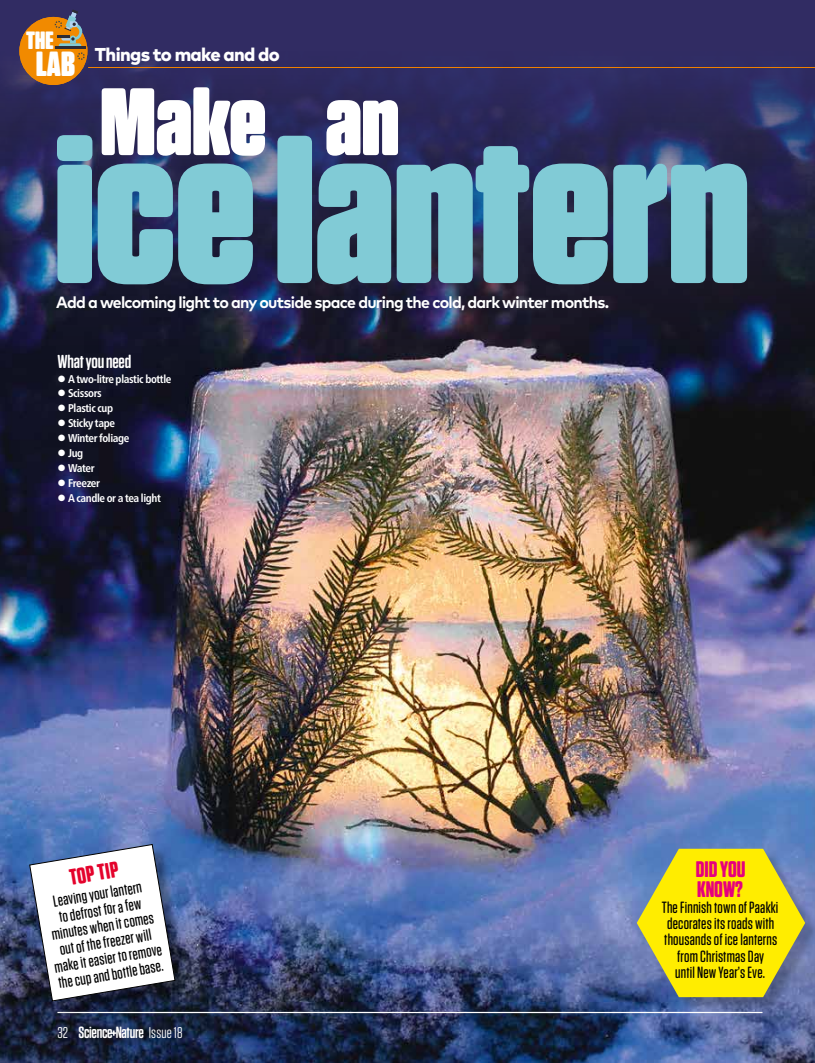
<style>
.page{position:relative;width:815px;height:1063px;background:#312c63}
.page>*{position:absolute;margin:0;border:0;box-sizing:border-box;transform-origin:0 0}
.t1{font:900 207.5px "Tungsten Rounded";color:#81cbd6;scale:1.04 1}
.t2{font:900 95.5px "Tungsten Rounded";color:#fff;scale:1.04 1}
.t3{font:900 35px "Tungsten Rounded";color:#fff}
.t4{font:900 25px "Tungsten Rounded";color:#fff}
.t5{font:700 22.5px/20px "Tungsten Rounded";color:#e6007d}
.t6{font:700 22.5px "Tungsten Rounded";color:#e4032c}
.t7{font:600 18.75px "Tungsten Rounded";letter-spacing:-.01em;color:#fff}
.t8{font:800 18.62px "Mark OT";letter-spacing:-.035em;color:#fff}
.t9{font:500 16.25px/16.2px "Tungsten Rounded";letter-spacing:.01em;color:#000;text-align:center}
.t10{font:700 16.25px "Mark OT";letter-spacing:-.045em;color:#fff}
.t11{font:600 16.25px "Tungsten Rounded";letter-spacing:-.02em;color:#fff}
.t12{font:700 condensed 11.25px "Frutiger Neue LT Pro";letter-spacing:-.03em;color:#fff}
.s1{font-weight:400;font-size:15.62px}
</style>
<div class="page">
<img style="left:0;top:24px;width:815px;height:1039px">
<hr style="left:57px;top:1012px;width:705px;height:1px;background:#fff">
<svg style="left:111px;top:1030px;width:6px;height:6px"></svg>
<hr style="left:88px;top:67px;width:727px;height:1px;background:#f08100">
<div style="left:19px;top:17px;width:68px;height:68px;background:#f18a00;border-radius:50%"></div>
<svg style="left:55px;top:10px;width:30px;height:50px"></svg>
<div style="left:640px;top:851px;width:175px;height:162px;background:#000;opacity:.22"></div>
<svg style="left:637px;top:849px;width:168px;height:148px;background:#d7d02b"></svg>
<div style="left:32px;top:846px;width:159px;height:170px;background:#000;opacity:.33"></div>
<svg style="left:29px;top:844px;width:147px;height:158px;background:#c5cbd6"></svg>
<h3 class="t4" style="left:26px;top:26px;width:29px">THE</h3>
<h3 class="t3" style="left:36px;top:44px;width:40px">LAB</h3>
<p class="t8" style="left:95px;top:42px;width:186px">Things to make and do</p>
<h2 class="t2" style="left:100px;top:67px;width:289px">Make an</h2>
<h1 class="t1" style="left:55px;top:92px;width:670px">ice lantern</h1>
<p class="t10" style="left:56px;top:292px;width:555px">Add a welcoming light to any outside space during the cold, dark winter months.</p>
<p class="t7" style="left:57px;top:351px;width:75px">What you need</p>
<p class="t12" style="left:57px;top:372px;width:116px">● A two-litre plastic bottle</p>
<p class="t12" style="left:57px;top:387px;width:46px">● Scissors</p>
<p class="t12" style="left:57px;top:402px;width:57px">● Plastic cup</p>
<p class="t12" style="left:57px;top:417px;width:59px">● Sticky tape</p>
<p class="t12" style="left:57px;top:432px;width:74px">● Winter foliage</p>
<p class="t12" style="left:57px;top:447px;width:27px">● Jug</p>
<p class="t12" style="left:57px;top:462px;width:39px">● Water</p>
<p class="t12" style="left:57px;top:477px;width:44px">● Freezer</p>
<p class="t12" style="left:57px;top:492px;width:105px">● A candle or a tea light</p>
<h3 class="t6" style="left:68px;top:865px;width:51px;rotate:-9deg">TOP TIP</h3>
<p class="t9" style="left:43px;top:895px;width:110px;rotate:-9deg">Leaving your lantern<br>to defrost for a few minutes when it comes out of the freezer will make it easier to remove the cup and bottle base.</p>
<p class="t11" style="left:57px;top:1023px;width:127px"><span class="s1">32</span> Science Nature <span class="s1">Issue 18</span></p>
<h3 class="t5" style="left:696px;top:859px;width:51px">DID YOU<br>KNOW?</h3>
<p class="t9" style="left:662px;top:899px;width:118px">The Finnish town of Paakki decorates its roads with thousands of ice lanterns from Christmas Day<br>until New Year’s Eve.</p>
</div>
